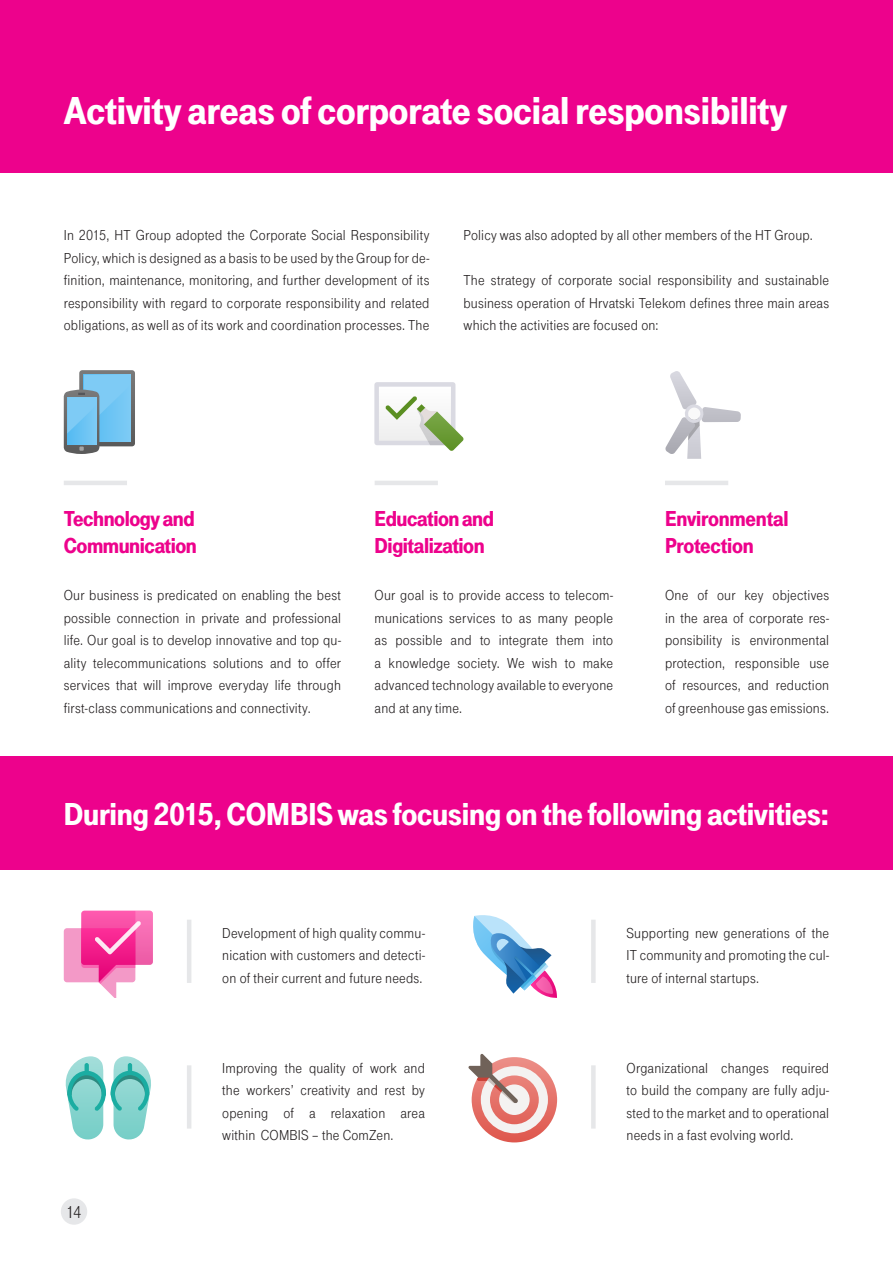
<style>
.page{position:relative;width:893px;height:1263px;background:#fff}
.page>*{position:absolute;margin:0;border:0;box-sizing:border-box;transform-origin:0 0}
.podnaslov{font:40.5px "Tele Grotesk Ultr";letter-spacing:-.005em;color:#fff}
.podnaslov-2{font:33px "Tele Grotesk Ultr";letter-spacing:-.005em;color:#fff}
.podnaslov-3{font:22.5px/27px "Tele Grotesk Ultr";letter-spacing:-.02em;color:#ed028c}
.t1{font:18px "Tele Grotesk Norm";color:#231f20}
.t{font:15px/22.5px "Tele Grotesk Norm";letter-spacing:.015em;color:#231f20;text-align:justify}
</style>
<div class="page">
<div style="left:0;top:756px;width:893px;height:114px;background:#ed028c"></div>
<hr style="left:187px;top:920px;width:4px;height:63px;background:#e6e7e9">
<hr style="left:665px;top:481px;width:63px;height:4px;background:#e6e7e9">
<hr style="left:375px;top:481px;width:63px;height:4px;background:#e6e7e9">
<hr style="left:64px;top:481px;width:63px;height:4px;background:#e6e7e9">
<hr style="left:187px;top:1065px;width:4px;height:63px;background:#e6e7e9">
<div style="left:591px;top:920px;width:5px;height:63px;background:#e6e7e9"></div>
<div style="left:591px;top:1065px;width:5px;height:63px;background:#e6e7e9"></div>
<svg style="left:473px;top:915px;width:84px;height:83px"></svg>
<svg style="left:468px;top:1054px;width:89px;height:88px"></svg>
<svg style="left:64px;top:911px;width:89px;height:87px"></svg>
<svg style="left:64px;top:370px;width:71px;height:84px;background:#81b7d4"></svg>
<svg style="left:65px;top:1056px;width:86px;height:84px"></svg>
<svg style="left:665px;top:371px;width:76px;height:88px"></svg>
<svg style="left:374px;top:382px;width:90px;height:69px"></svg>
<div style="left:0;top:0;width:893px;height:173px;background:#ed028c"></div>
<div style="left:61px;top:1198px;width:26px;height:27px;background:#e6e7e9;border-radius:50%"></div>
<p class="podnaslov" style="left:64px;top:88px;width:725px">Activity areas of corporate social responsibility</p>
<p class="t" style="left:64px;top:224px;width:367px">In 2015, HT Group adopted the Corporate Social Responsibility Policy, which is designed as a basis to be used by the Group for de&shy;finition, maintenance, monitoring, and further development of its responsibility with regard to corporate responsibility and related obligations, as well as of its work and coordination processes. The</p>
<p class="t" style="left:463px;top:224px;width:351px">Policy was also adopted by all other members of the HT Group.</p>
<p class="t" style="left:463px;top:269px;width:367px">The strategy of corporate social responsibility and sustainable business operation of Hrvatski Telekom defines three main areas which the activities are focused on:</p>
<p class="podnaslov-3" style="left:64px;top:506px;width:135px">Technology and<br>Communication</p>
<p class="t" style="left:64px;top:584px;width:279px">Our business is predicated on enabling the best possible connection in private and professional life. Our goal is to develop innovative and top qu&shy;ality telecommunications solutions and to offer services that will improve everyday life through first-class communications and connectivity.</p>
<p class="podnaslov-3" style="left:375px;top:506px;width:121px">Education and<br>Digitalization</p>
<p class="t" style="left:375px;top:584px;width:240px">Our goal is to provide access to telecom&shy;munications services to as many people as possible and to integrate them into a knowledge society. We wish to make advanced technology available to everyone and at any time.</p>
<p class="podnaslov-3" style="left:665px;top:506px;width:125px">Environmental<br>Protection</p>
<p class="t" style="left:665px;top:584px;width:166px">One of our key objectives in the area of corporate res&shy;ponsibility is environmental protection, responsible use of resources, and reduction of greenhouse gas emissions.</p>
<p class="podnaslov-2" style="left:64px;top:796px;width:767px">During 2015, COMBIS was focusing on the following activities:</p>
<p class="t" style="left:222px;top:922px;width:204px">Development of high quality commu&shy;nication with customers and detecti&shy;on of their current and future needs.</p>
<p class="t" style="left:626px;top:922px;width:204px">Supporting new generations of the IT community and promoting the cul&shy;ture of internal startups.</p>
<p class="t1" style="left:66px;top:1202px;width:17px">14</p>
<p class="t" style="left:222px;top:1057px;width:204px">Improving the quality of work and the workers’ creativity and rest by opening of a relaxation area within COMBIS – the ComZen.</p>
<p class="t" style="left:626px;top:1057px;width:204px">Organizational changes required to build the company are fully adju&shy;sted to the market and to operational needs in a fast evolving world.</p>
</div>
